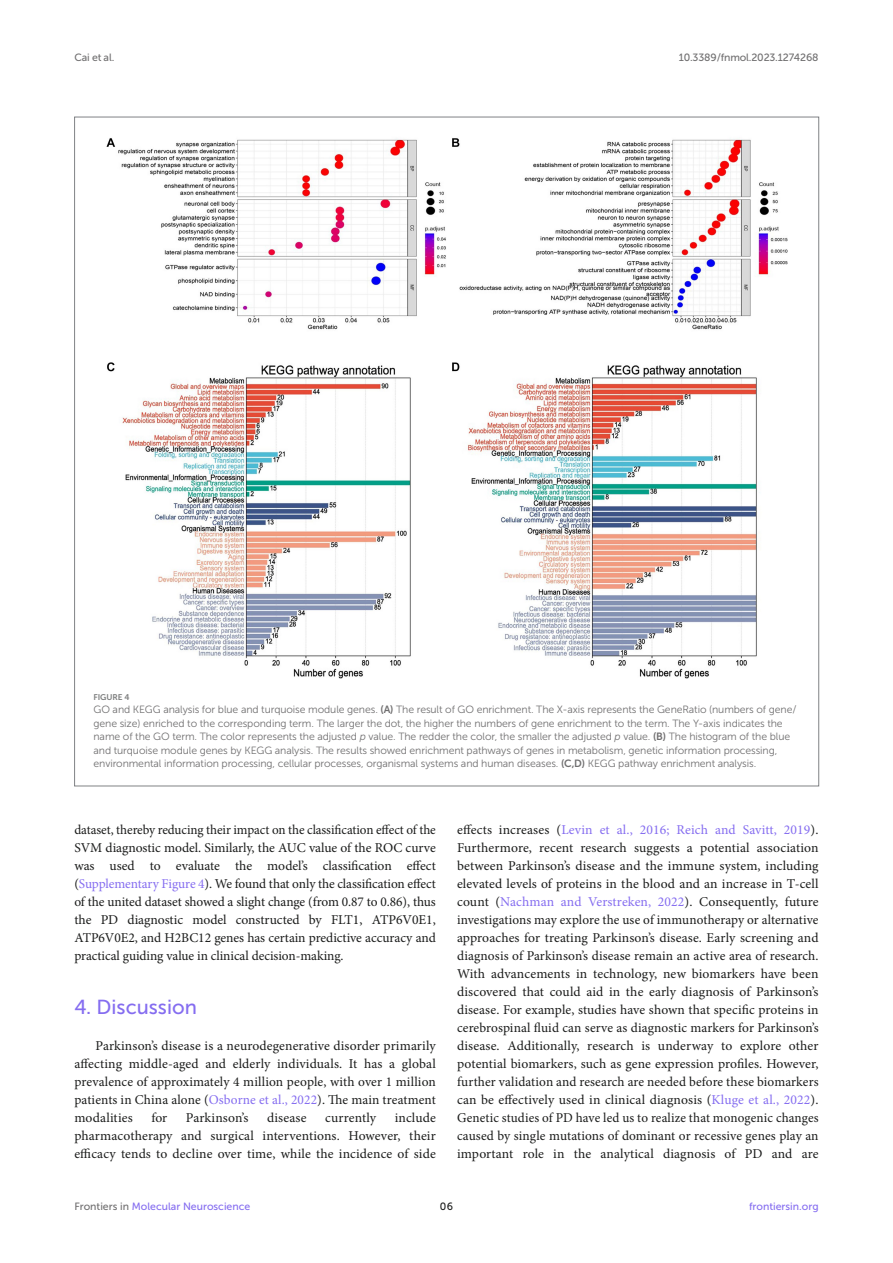
<style>
.page{position:relative;width:893px;height:1263px;background:#fff}
.page>*{position:absolute;margin:0;border:0;box-sizing:border-box;transform-origin:0 0}
.HEAD_1{font:20.25px "Museo Sans 500";color:#856df0}
.TEXT_FLUSH{font:13.5px/18px "Minion Pro";letter-spacing:.01em;color:#1b1c1b;text-align:justify}
.TEXT{font:13.5px/18px "Minion Pro";letter-spacing:-.005em;color:#1b1c1b;text-align:justify}
.FIG_LEG{font:10.5px/13.5px "Museo Sans 300";letter-spacing:-.01em;color:#706f70}
.t1{font:10.5px "Museo Sans 500";color:#856df0}
.t2{font:10.5px "Museo Sans 500";letter-spacing:-.015em;color:#706f70}
.t3{font:10.5px "Museo Sans 500";color:#1b1c1b}
.FIG_HD{font:8.25px "Museo Sans 700";letter-spacing:-.01em;color:#7e7f7f}
.s1{font-family:"Museo Sans 700"}
.s2{font-style:italic}
.s3{color:#856df0}
.s4{color:#706f70}
</style>
<div class="page">
<img style="left:106px;top:138px;width:682px;height:541px">
<p class="t2" style="left:74px;top:51px;width:41px">Cai et al.</p>
<p class="t2" style="left:679px;top:51px;width:141px">10.3389/fnmol.2023.1274268</p>
<p class="FIG_HD" style="left:94px;top:692px;width:37px">FIGURE 4</p>
<p class="FIG_LEG" style="left:94px;top:703px;width:704px">GO and KEGG analysis for blue and turquoise module genes. <span class="s1">(A)</span> The result of GO enrichment. The X-axis represents the GeneRatio (numbers of gene/ gene size) enriched to the corresponding term. The larger the dot, the higher the numbers of gene enrichment to the term. The Y-axis indicates the name of the GO term. The color represents the adjusted <span class="s2">p</span> value. The redder the color, the smaller the adjusted <span class="s2">p</span> value. <span class="s1">(B)</span> The histogram of the blue and turquoise module genes by KEGG analysis. The results showed enrichment pathways of genes in metabolism, genetic information processing, environmental information processing, cellular processes, organismal systems and human diseases. <span class="s1">(C,D)</span> KEGG pathway enrichment analysis.</p>
<p class="TEXT" style="left:74px;top:821px;width:363px">dataset, thereby reducing their impact on the classification effect of the SVM diagnostic model. Similarly, the AUC value of the ROC curve was used to evaluate the model’s classification effect (<span class="s3">Supplementary Figure 4</span>). We found that only the classification effect of the united dataset showed a slight change (from 0.87 to 0.86), thus the PD diagnostic model constructed by FLT1, ATP6V0E1, ATP6V0E2, and H2BC12 genes has certain predictive accuracy and practical guiding value in clinical decision-making.</p>
<p class="HEAD_1" style="left:74px;top:996px;width:124px">4. Discussion</p>
<p class="TEXT_FLUSH" style="left:74px;top:1037px;width:363px;text-indent:21px">Parkinson’s disease is a neurodegenerative disorder primarily affecting middle-aged and elderly individuals. It has a global prevalence of approximately 4 million people, with over 1 million patients in China alone (<span class="s3">Osborne et al., 2022</span>). The main treatment modalities</p>
<p class="TEXT_FLUSH" style="left:74px;top:1109px;width:363px;text-indent:320px">include pharmacotherapy and surgical interventions. However, their efficacy tends to decline over time, while the incidence of side</p>
<p class="TEXT_FLUSH" style="left:151px;top:1109px;width:18px">for</p>
<p class="TEXT_FLUSH" style="left:186px;top:1109px;width:64px">Parkinson’s</p>
<p class="TEXT_FLUSH" style="left:267px;top:1109px;width:41px">disease</p>
<p class="TEXT_FLUSH" style="left:325px;top:1109px;width:53px">currently</p>
<p class="TEXT_FLUSH" style="left:457px;top:821px;width:363px">effects increases (<span class="s3">Levin et al., 2016; Reich and Savitt, 2019</span>).<br>Furthermore, recent research suggests a potential association between Parkinson’s disease and the immune system, including elevated levels of proteins in the blood and an increase in T-cell count (<span class="s3">Nachman and Verstreken, 2022</span>). Consequently, future investigations may explore the use of immunotherapy or alternative approaches for treating Parkinson’s disease. Early screening and diagnosis of Parkinson’s disease remain an active area of research.<br>With advancements in technology, new biomarkers have been discovered that could aid in the early diagnosis of Parkinson’s disease. For example, studies have shown that specific proteins in cerebrospinal fluid can serve as diagnostic markers for Parkinson’s disease. Additionally, research is underway to explore other potential biomarkers, such as gene expression profiles. However, further validation and research are needed before these biomarkers can be effectively used in clinical diagnosis (<span class="s3">Kluge et al., 2022</span>).<br>Genetic studies of PD have led us to realize that monogenic changes caused by single mutations of dominant or recessive genes play an important role in the analytical diagnosis of PD and are</p>
<p class="t1" style="left:74px;top:1200px;width:177px"><span class="s4">Frontiers in</span> Molecular Neuroscience</p>
<p class="t3" style="left:440px;top:1200px;width:15px">06</p>
<p class="t1" style="left:749px;top:1200px;width:71px">frontiersin.org</p>
</div>
